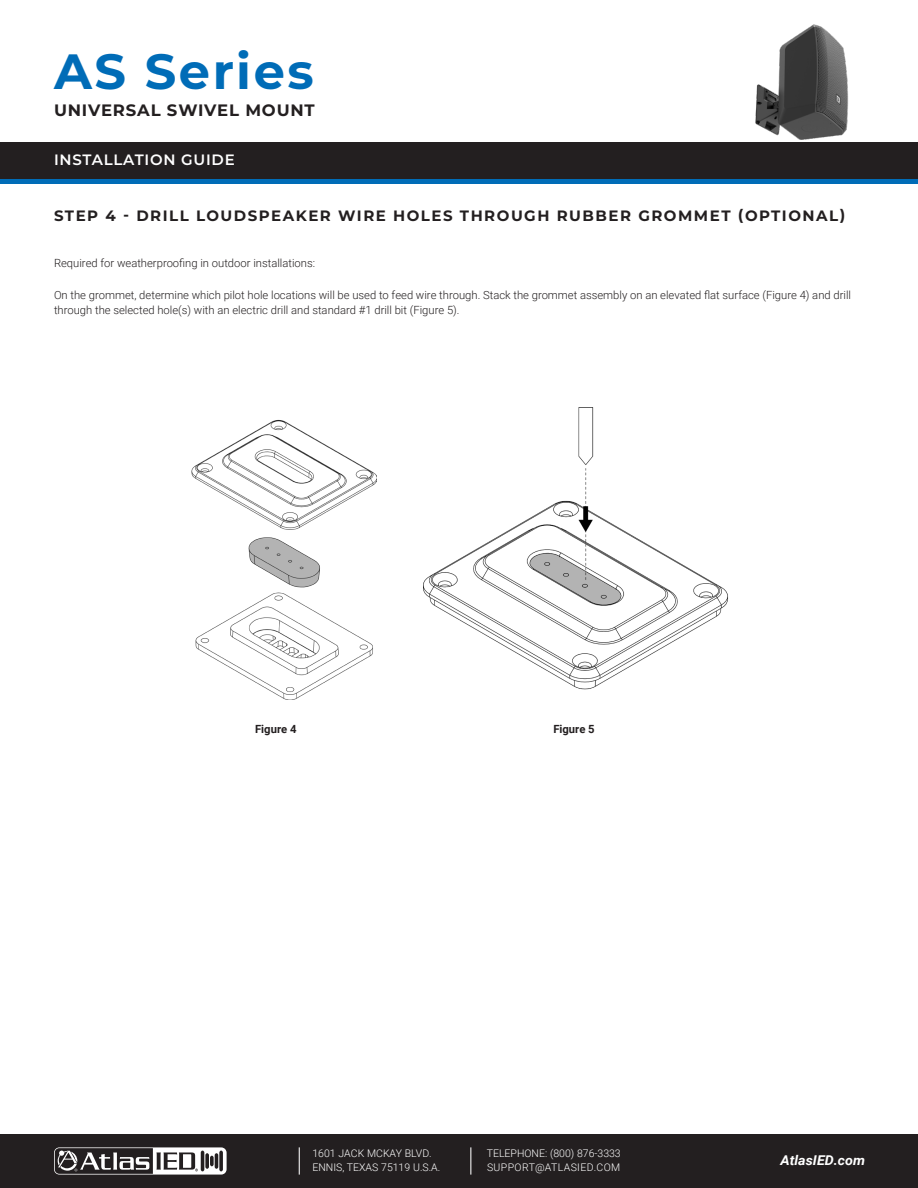
<style>
.page{position:relative;width:918px;height:1188px;background:#fff}
.page>*{position:absolute;margin:0;border:0;box-sizing:border-box;transform-origin:0 0}
.t1{font:700 49.5px "Montserrat";letter-spacing:.05em;color:#006cb7}
.t2{font:700 16.5px "Montserrat";letter-spacing:.05em;color:#231f20}
.t3{font:700 15px "Montserrat";letter-spacing:.1em;color:#231f20}
.t4{font:600 15px "Montserrat";letter-spacing:.05em;color:#fff}
.t5{font:italic 700 13.5px "Roboto";color:#fff;scale:1.05 1}
.t6{font:300 11.25px/15.8px "Roboto";color:#231f20}
.t7{font:700 11.25px "Roboto";color:#231f20}
.t8{font:300 10.5px/13.5px "Roboto";color:#fff}
</style>
<div class="page">
<div style="left:0;top:1134px;width:918px;height:54px;background:#231f20"></div>
<svg style="left:54px;top:1147px;width:173px;height:28px"></svg>
<svg style="left:299px;top:1147px;width:1px;height:28px"></svg>
<svg style="left:470px;top:1147px;width:1px;height:28px"></svg>
<div style="left:0;top:142px;width:918px;height:5px;background:#231f20"></div>
<div style="left:0;top:178px;width:918px;height:6px;background:#006cb7"></div>
<div style="left:0;top:143px;width:918px;height:36px;background:#231f20"></div>
<img style="left:755px;top:24px;width:94px;height:116px">
<img style="left:423px;top:408px;width:305px;height:282px">
<img style="left:191px;top:419px;width:186px;height:281px">
<p class="t1" style="left:54px;top:35px;width:261px">AS Series</p>
<p class="t2" style="left:54px;top:98px;width:262px">UNIVERSAL SWIVEL MOUNT</p>
<h3 class="t4" style="left:54px;top:149px;width:182px">INSTALLATION GUIDE</h3>
<p class="t3" style="left:54px;top:204px;width:793px">STEP 4 - DRILL LOUDSPEAKER WIRE HOLES THROUGH RUBBER GROMMET (OPTIONAL)</p>
<p class="t6" style="left:54px;top:255px;width:263px">Required for weatherproofing in outdoor installations:</p>
<p class="t6" style="left:54px;top:286px;width:799px">On the grommet, determine which pilot hole locations will be used to feed wire through. Stack the grommet assembly on an elevated flat surface (Figure 4) and drill through the selected hole(s) with an electric drill and standard #1 drill bit (Figure 5).</p>
<p class="t7" style="left:255px;top:721px;width:43px">Figure 4</p>
<p class="t7" style="left:553px;top:721px;width:43px">Figure 5</p>
<p class="t8" style="left:312px;top:1147px;width:129px">1601 JACK MCKAY BLVD.<br>ENNIS, TEXAS 75119 U.S.A.</p>
<p class="t8" style="left:487px;top:1147px;width:135px">TELEPHONE: (800) 876-3333<br>SUPPORT@ATLASIED.COM</p>
<p class="t5" style="left:781px;top:1151px;width:82px">AtlasIED.com</p>
</div>
